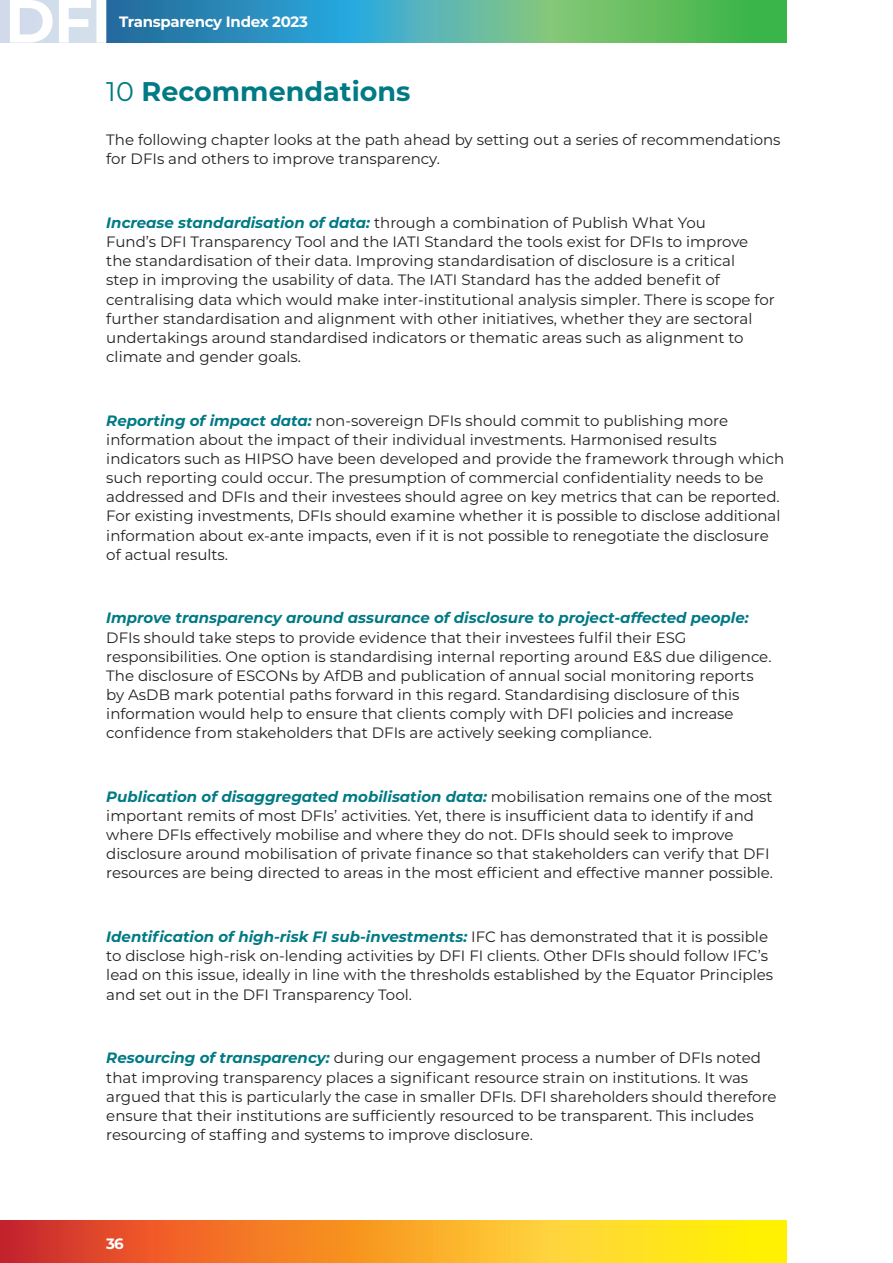
<style>
.page{position:relative;width:893px;height:1263px;background:#fff}
.page>*{position:absolute;margin:0;border:0;box-sizing:border-box;transform-origin:0 0}
.Header_1{font:700 27px "Montserrat";color:#007a84}
.Body{font:15px/19.2px "Montserrat";color:#231f20}
.t1{font:700 15px "Montserrat";letter-spacing:-.02em;color:#fff}
.s1{font-weight:400}
.s2{font-weight:700;font-style:italic;color:#007a84}
</style>
<div class="page">
<svg style="left:0;top:1220px;width:787px;height:43px;background:#f39c25"></svg>
<svg style="left:106px;top:0;width:681px;height:43px;background:#49a896"></svg>
<svg style="left:0;top:0;width:106px;height:43px"></svg>
<p class="t1" style="left:119px;top:11px;width:190px">Transparency Index 2023</p>
<p class="Header_1" style="left:106px;top:71px;width:306px"><span class="s1">10</span> Recommendations</p>
<p class="Body" style="left:106px;top:130px;width:676px">The following chapter looks at the path ahead by setting out a series of recommendations for DFIs and others to improve transparency.</p>
<p class="Body" style="left:106px;top:213px;width:670px"><span class="s2">Increase standardisation of data:</span> through a combination of Publish What You<br>Fund’s DFI Transparency Tool and the IATI Standard the tools exist for DFIs to improve the standardisation of their data. Improving standardisation of disclosure is a critical<br>step in improving the usability of data. The IATI Standard has the added benefit of centralising data which would make inter-institutional analysis simpler. There is scope for further standardisation and alignment with other initiatives, whether they are sectoral undertakings around standardised indicators or thematic areas such as alignment to climate and gender goals.</p>
<p class="Body" style="left:106px;top:410px;width:680px"><span class="s2">Reporting of impact data:</span> non-sovereign DFIs should commit to publishing more information about the impact of their individual investments. Harmonised results indicators such as HIPSO have been developed and provide the framework through which such reporting could occur. The presumption of commercial confidentiality needs to be addressed and DFIs and their investees should agree on key metrics that can be reported.<br>For existing investments, DFIs should examine whether it is possible to disclose additional information about ex-ante impacts, even if it is not possible to renegotiate the disclosure of actual results.</p>
<p class="Body" style="left:106px;top:608px;width:667px"><span class="s2">Improve transparency around assurance of disclosure to project-affected people:<br></span>DFIs should take steps to provide evidence that their investees fulfil their ESG responsibilities. One option is standardising internal reporting around E&amp;S due diligence.<br>The disclosure of ESCONs by AfDB and publication of annual social monitoring reports by AsDB mark potential paths forward in this regard. Standardising disclosure of this information would help to ensure that clients comply with DFI policies and increase confidence from stakeholders that DFIs are actively seeking compliance.</p>
<p class="Body" style="left:106px;top:786px;width:668px"><span class="s2">Publication of disaggregated mobilisation data:</span> mobilisation remains one of the most important remits of most DFIs’ activities. Yet, there is insufficient data to identify if and where DFIs effectively mobilise and where they do not. DFIs should seek to improve disclosure around mobilisation of private finance so that stakeholders can verify that DFI resources are being directed to areas in the most efficient and effective manner possible.</p>
<p class="Body" style="left:106px;top:927px;width:668px"><span class="s2">Identification of high-risk FI sub-investments:</span> IFC has demonstrated that it is possible to disclose high-risk on-lending activities by DFI FI clients. Other DFIs should follow IFC’s lead on this issue, ideally in line with the thresholds established by the Equator Principles and set out in the DFI Transparency Tool.</p>
<p class="Body" style="left:106px;top:1048px;width:672px"><span class="s2">Resourcing of transparency:</span> during our engagement process a number of DFIs noted that improving transparency places a significant resource strain on institutions. It was argued that this is particularly the case in smaller DFIs. DFI shareholders should therefore ensure that their institutions are sufficiently resourced to be transparent. This includes resourcing of staffing and systems to improve disclosure.</p>
<p class="t1" style="left:106px;top:1232px;width:19px">36</p>
</div>
